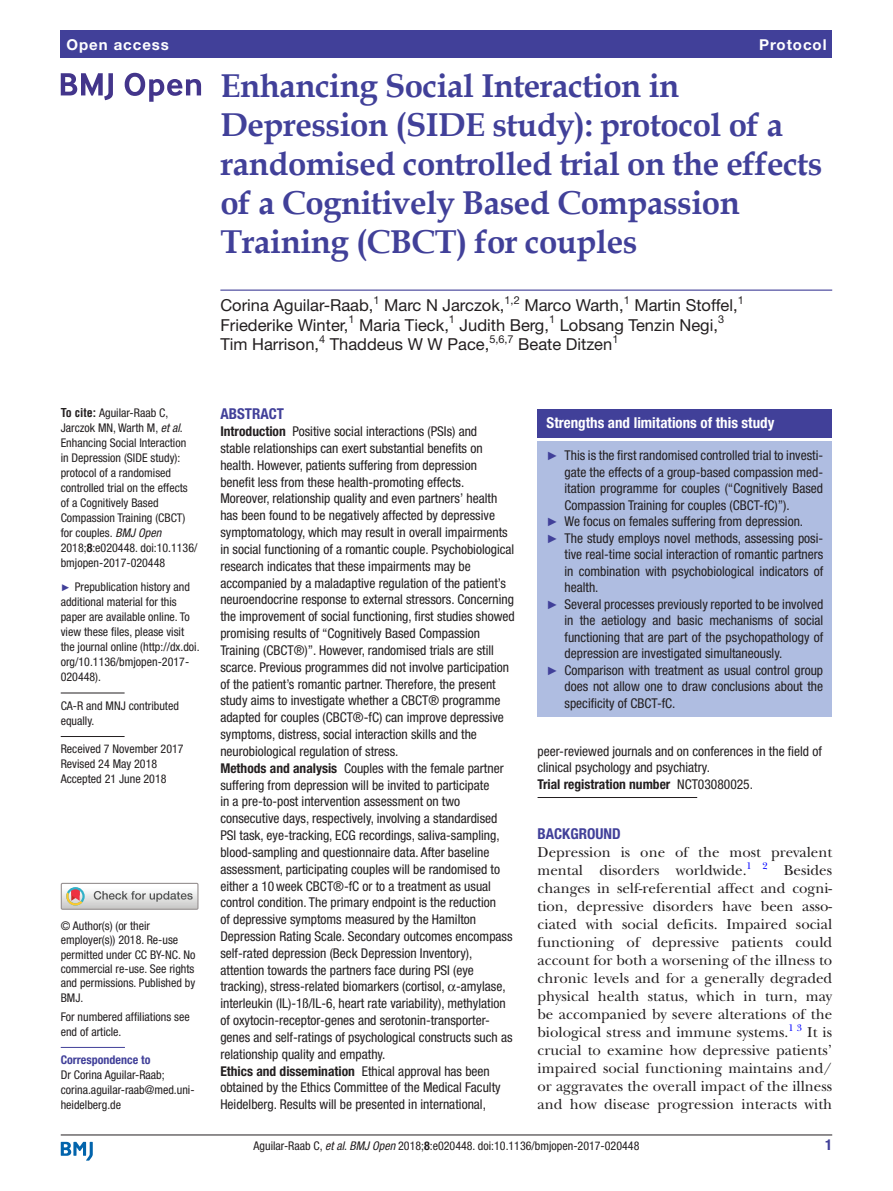
<style>
.page{position:relative;width:893px;height:1191px;background:#fff}
.page>*{position:absolute;margin:0;border:0;box-sizing:border-box;transform-origin:0 0}
.t1{font:700 33px/39px "Book Antiqua";letter-spacing:-.015em;color:#414099}
.t2{font:16.5px "Helvetica Neue LT Std";color:#231f20}
.t3{font:15px/18px "New Baskerville";color:#231f20}
.t4{font:700 condensed 15px "Helvetica Neue LT Std";color:#fff}
.t5{font:700 condensed 15px "Helvetica Neue LT Std";color:#414099}
.t6{font:700 15px "Helvetica Neue LT Std";letter-spacing:.065em;color:#fff}
.t7{font:condensed 13.5px/16.8px "Helvetica Neue LT Std";color:#231f20}
.t8{font:condensed 12px/15px "Helvetica Neue LT Std";color:#231f20}
.t9{font:700 condensed 12px "Helvetica Neue LT Std";color:#414099}
.t10{font:10.95px "Helvetica Neue LT Std";color:#231f20}
.t11{font:9.9px "New Baskerville";color:#00f}
.s1{font-family:"Helvetica LT Std";font-weight:700}
.s2{font-style:italic}
.s3{font-weight:700}
.s4{font-family:"Arial";font-stretch:normal;font-size:9.75px;color:#414099}
.s5{font-family:"Arial";font-stretch:normal;font-size:12px;color:#414099}
</style>
<div class="page">
<hr style="left:61px;top:1134px;width:771px;height:1px;background:#231f20">
<svg style="left:61px;top:1141px;width:32px;height:19px"></svg>
<div style="left:61px;top:31px;width:771px;height:27px;background:#414099"></div>
<hr style="left:220px;top:289px;width:612px;height:2px;background:#414099">
<hr style="left:61px;top:692px;width:64px;height:1px;background:#231f20">
<hr style="left:61px;top:736px;width:64px;height:1px;background:#231f20">
<hr style="left:61px;top:1047px;width:64px;height:1px;background:#414099">
<svg style="left:61px;top:73px;width:52px;height:27px"></svg>
<svg style="left:125px;top:73px;width:76px;height:29px"></svg>
<div style="left:61px;top:882px;width:138px;height:27px;border:1px solid #969090"></div>
<svg style="left:61px;top:883px;width:137px;height:26px"></svg>
<hr style="left:538px;top:797px;width:159px;height:1px;background:#231f20">
<div style="left:538px;top:409px;width:294px;height:28px;background:#414099"></div>
<div style="left:538px;top:441px;width:294px;height:275px;background:#afbde1"></div>
<p class="t6" style="left:66px;top:35px;width:104px">Open access</p>
<p class="t6" style="left:759px;top:35px;width:69px">Protocol</p>
<h1 class="t1" style="left:220px;top:66px;width:604px">Enhancing Social Interaction in Depression (SIDE study): protocol of a randomised controlled trial on the effects of a Cognitively Based Compassion Training (CBCT) for couples</h1>
<p class="t2" style="left:220px;top:296px;width:155px">Corina Aguilar-Raab,</p>
<p class="t10" style="left:373px;top:293px;width:8px">1</p>
<p class="t2" style="left:384px;top:296px;width:122px">Marc N Jarczok,</p>
<p class="t10" style="left:505px;top:293px;width:17px">1,2</p>
<p class="t2" style="left:524px;top:296px;width:101px">Marco Warth,</p>
<p class="t10" style="left:624px;top:293px;width:8px">1</p>
<p class="t2" style="left:634px;top:296px;width:105px">Martin Stoffel,</p>
<p class="t10" style="left:738px;top:293px;width:8px">1</p>
<p class="t2" style="left:220px;top:315px;width:130px">Friederike Winter,</p>
<p class="t10" style="left:348px;top:313px;width:8px">1</p>
<p class="t2" style="left:359px;top:315px;width:91px">Maria Tieck,</p>
<p class="t10" style="left:449px;top:313px;width:8px">1</p>
<p class="t2" style="left:460px;top:315px;width:91px">Judith Berg,</p>
<p class="t10" style="left:549px;top:313px;width:8px">1</p>
<p class="t2" style="left:560px;top:315px;width:160px">Lobsang Tenzin Negi,</p>
<p class="t10" style="left:718px;top:313px;width:8px">3</p>
<p class="t2" style="left:220px;top:335px;width:100px">Tim Harrison,</p>
<p class="t10" style="left:319px;top:332px;width:8px">4</p>
<p class="t2" style="left:330px;top:335px;width:161px">Thaddeus W W Pace,</p>
<p class="t10" style="left:489px;top:332px;width:26px">5,6,7</p>
<p class="t2" style="left:518px;top:335px;width:96px">Beate Ditzen</p>
<p class="t10" style="left:612px;top:332px;width:8px">1</p>
<p class="t8" style="left:61px;top:405px;width:138px"><span class="s1">To cite:</span> Aguilar-Raab C,<br>Jarczok MN, Warth M, <span class="s2">et al</span>.<br>Enhancing Social Interaction<br>in Depression (SIDE study): protocol of a randomised controlled trial on the effects of a Cognitively Based<br>Compassion Training (CBCT) for couples. <span class="s2">BMJ Open<br></span>2018;<span class="s3">8</span>:e020448. doi:10.1136/ bmjopen-2017-020448</p>
<p class="t8" style="left:61px;top:579px;width:140px"><span class="s4">►</span> Prepublication history and additional material for this paper are available online. To view these files, please visit the journal online (http://dx.doi. org/10.1136/bmjopen-2017-<br>020448).</p>
<p class="t8" style="left:61px;top:698px;width:120px">CA-R and MNJ contributed equally.</p>
<p class="t8" style="left:61px;top:741px;width:124px">Received 7 November 2017<br>Revised 24 May 2018<br>Accepted 21 June 2018</p>
<p class="t8" style="left:61px;top:918px;width:136px;line-height:14.4px">© Author(s) (or their employer(s)) 2018. Re-use permitted under CC BY-NC. No commercial re-use. See rights and permissions. Published by<br>BMJ.</p>
<p class="t8" style="left:61px;top:1009px;width:130px">For numbered affiliations see end of article.</p>
<p class="t9" style="left:61px;top:1052px;width:91px">Correspondence to</p>
<p class="t8" style="left:61px;top:1067px;width:135px">Dr Corina Aguilar-Raab; corina.aguilar-raab@med.uni&shy;heidelberg.de</p>
<p class="t5" style="left:220px;top:405px;width:65px">Abstract</p>
<p class="t7" style="left:220px;top:423px;width:296px"><span class="s3">Introduction</span> Positive social interactions (PSIs) and<br>stable relationships can exert substantial benefits on health. However, patients suffering from depression<br>benefit less from these health-promoting effects.<br>Moreover, relationship quality and even partners’ health has been found to be negatively affected by depressive symptomatology, which may result in overall impairments in social functioning of a romantic couple. Psychobiological research indicates that these impairments may be accompanied by a maladaptive regulation of the patient’s neuroendocrine response to external stressors. Concerning the improvement of social functioning, first studies showed promising results of “Cognitively Based Compassion Training (CBCT®)”. However, randomised trials are still scarce. Previous programmes did not involve participation of the patient’s romantic partner. Therefore, the present study aims to investigate whether a CBCT® programme adapted for couples (CBCT®-fC) can improve depressive symptoms, distress, social interaction skills and the neurobiological regulation of stress.<br><span class="s3">Methods and analysis</span> Couples with the female partner suffering from depression will be invited to participate<br>in a pre-to-post intervention assessment on two consecutive days, respectively, involving a standardised PSI task, eye-tracking, ECG recordings, saliva-sampling, blood-sampling and questionnaire data. After baseline assessment, participating couples will be randomised to either a 10week CBCT®-fC or to a treatment as usual control condition. The primary endpoint is the reduction<br>of depressive symptoms measured by the Hamilton Depression Rating Scale. Secondary outcomes encompass self-rated depression (Beck Depression Inventory), attention towards the partners face during PSI (eye tracking), stress-related biomarkers (cortisol, -amylase, interleukin (IL)-1ß/IL-6, heart rate variability), methylation of oxytocin-receptor-genes and serotonin-transporter&shy;genes and self-ratings of psychological constructs such as relationship quality and empathy.<br><span class="s3">Ethics and dissemination</span> Ethical approval has been obtained by the Ethics Committee of the Medical Faculty Heidelberg. Results will be presented in international,</p>
<p class="t4" style="left:547px;top:414px;width:229px">Strengths and limitations of this study</p>
<p class="t7" style="left:547px;top:447px;width:278px"><span class="s5">►</span> This is the first randomised controlled trial to investi-</p>
<p class="t7" style="left:565px;top:463px;width:260px">gate the effects of a group-based compassion med-</p>
<p class="t7" style="left:565px;top:480px;width:260px">itation programme for couples (“Cognitively Based</p>
<p class="t7" style="left:565px;top:496px;width:227px">Compassion Training for couples (CBCT-fC)”).</p>
<p class="t7" style="left:547px;top:513px;width:258px"><span class="s5">►</span> We focus on females suffering from depression.</p>
<p class="t7" style="left:547px;top:529px;width:278px"><span class="s5">►</span> The study employs novel methods, assessing posi-</p>
<p class="t7" style="left:565px;top:546px;width:260px">tive real-time social interaction of romantic partners</p>
<p class="t7" style="left:565px;top:562px;width:260px">in combination with psychobiological indicators of</p>
<p class="t7" style="left:565px;top:579px;width:35px">health.</p>
<p class="t7" style="left:547px;top:595px;width:278px"><span class="s5">►</span> Several processes previously reported to be involved</p>
<p class="t7" style="left:565px;top:612px;width:260px">in the aetiology and basic mechanisms of social</p>
<p class="t7" style="left:565px;top:628px;width:260px">functioning that are part of the psychopathology of</p>
<p class="t7" style="left:565px;top:645px;width:219px">depression are investigated simultaneously.</p>
<p class="t7" style="left:547px;top:661px;width:278px"><span class="s5">►</span> Comparison with treatment as usual control group</p>
<p class="t7" style="left:565px;top:678px;width:260px">does not allow one to draw conclusions about the</p>
<p class="t7" style="left:565px;top:694px;width:112px">specificity of CBCT-fC.</p>
<p class="t7" style="left:538px;top:742px;width:286px">peer-reviewed journals and on conferences in the field of clinical psychology and psychiatry.<br><span class="s3">Trial registration number</span> NCT03080025.</p>
<p class="t5" style="left:538px;top:825px;width:85px">Background</p>
<p class="t3" style="left:538px;top:843px;width:296px">Depression is one of the most prevalent mental disorders worldwide.</p>
<p class="t11" style="left:747px;top:859px;width:23px">1 2</p>
<p class="t3" style="left:538px;top:861px;width:296px;text-align:justify;text-indent:246px">Besides changes in self-referential affect and cogni&shy;tion, depressive disorders have been asso&shy;ciated with social deficits. Impaired social functioning of depressive patients could account for both a worsening of the illness to chronic levels and for a generally degraded physical health status, which in turn, may be accompanied by severe alterations of the biological stress and immune systems.<sup>1</sup> <sup>3</sup> It is crucial to examine how depressive patients’ impaired social functioning maintains and/ or aggravates the overall impact of the illness and how disease progression interacts with</p>
<p class="t8" style="left:254px;top:1137px;width:387px">Aguilar-Raab C, <span class="s2">et al</span>. <span class="s2">BMJ Open</span> 2018;<span class="s3">8</span>:e020448. doi:10.1136/bmjopen-2017-020448</p>
<p class="t5" style="left:825px;top:1135px;width:9px">1</p>
</div>
